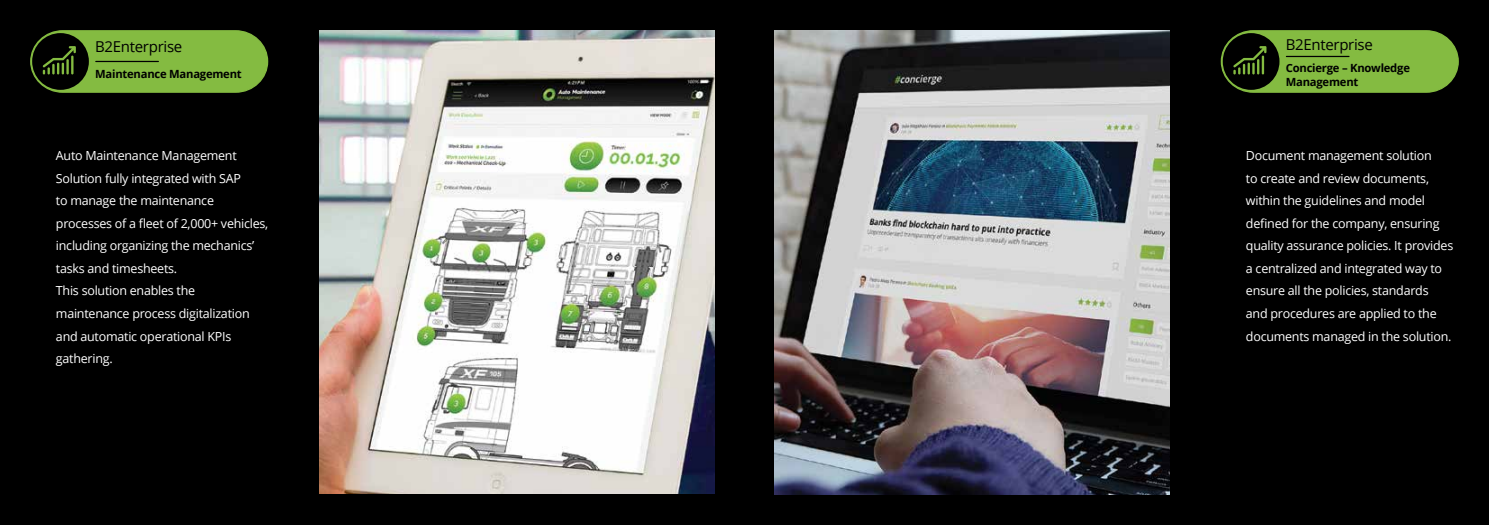
<style>
.page{position:relative;width:1489px;height:525px;background:#fff}
.page>*{position:absolute;margin:0;border:0;box-sizing:border-box;transform-origin:0 0}
.t1{font:15px "Open Sans";letter-spacing:-.02em;color:#000}
.t2{font:12.5px/22.5px "Open Sans";letter-spacing:-.02em;color:#fff}
.t3{font:700 11.25px/13.5px "Open Sans";letter-spacing:-.02em;color:#000}
</style>
<div class="page">
<div style="left:0;top:0;width:744px;height:524px;background:#000"></div>
<img style="left:319px;top:30px;width:395px;height:463px">
<svg style="left:30px;top:30px;width:239px;height:63px"></svg>
<hr style="left:96px;top:61px;width:62px;height:1px;background:#000">
<div style="left:744px;top:0;width:744px;height:524px;background:#000"></div>
<img style="left:774px;top:30px;width:395px;height:464px">
<svg style="left:1220px;top:30px;width:239px;height:63px"></svg>
<hr style="left:1286px;top:56px;width:62px;height:1px;background:#000">
<p class="t1" style="left:95px;top:36px;width:89px">B2Enterprise</p>
<p class="t3" style="left:95px;top:67px;width:148px">Maintenance Management</p>
<p class="t2" style="left:56px;top:144px;width:214px">Auto Maintenance Management<br>Solution fully integrated with SAP<br>to manage the maintenance processes of a fl eet of 2,000+ vehicles, including organizing the mechanics’ tasks and timesheets.<br>This solution enables the maintenance process digitalization and automatic operational KPIs gathering.</p>
<p class="t1" style="left:1285px;top:34px;width:89px">B2Enterprise</p>
<p class="t3" style="left:1285px;top:61px;width:126px">Concierge – Knowledge<br>Management</p>
<p class="t2" style="left:1245px;top:144px;width:209px">Document management solution<br>to create and review documents, within the guidelines and model defined for the company, ensuring quality assurance policies. It provides a centralized and integrated way to ensure all the policies, standards and procedures are applied to the documents managed in the solution.</p>
</div>
